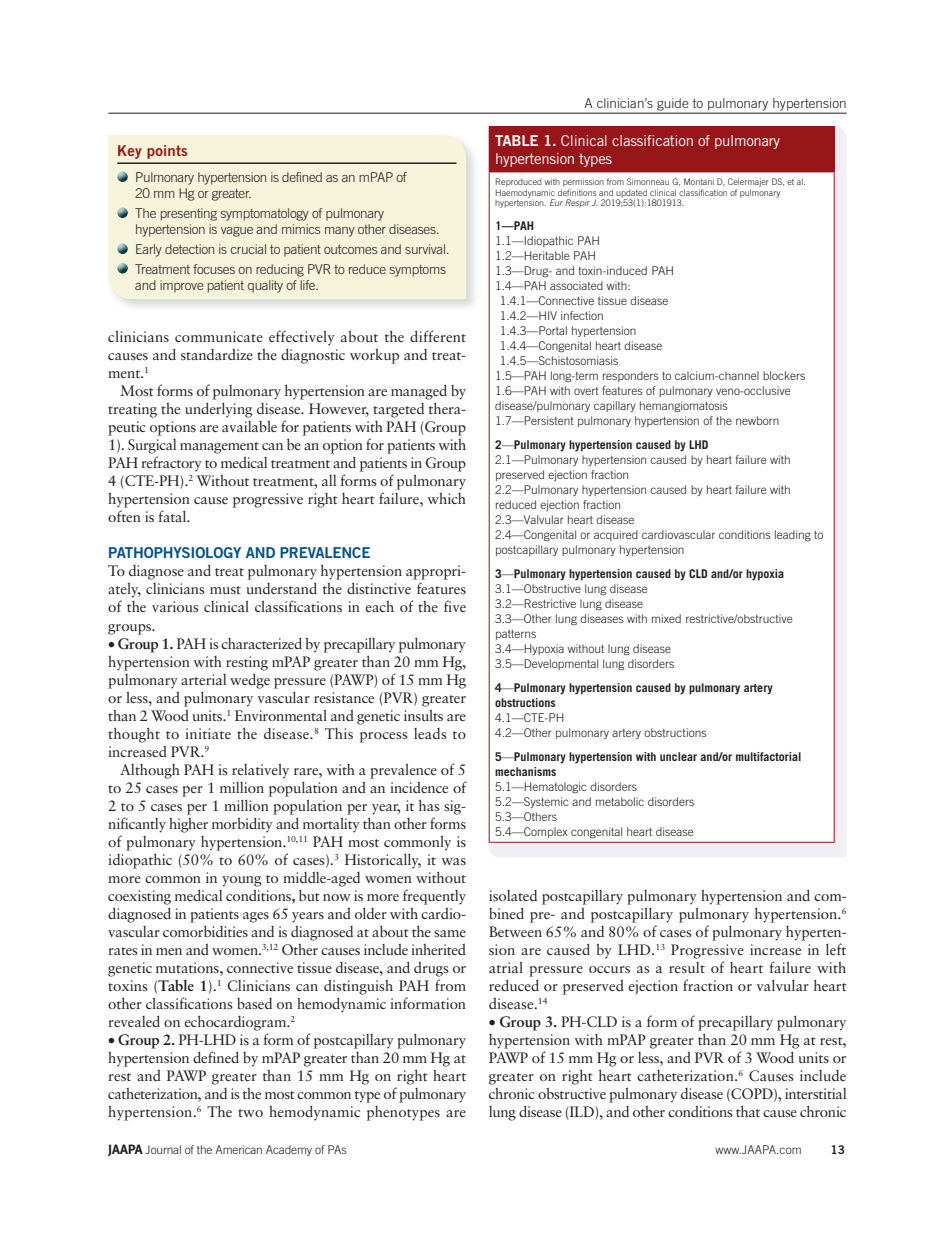
<style>
.page{position:relative;width:946px;height:1243px;background:#fff}
.page>*{position:absolute;margin:0;border:0;box-sizing:border-box;transform-origin:0 0}
.t1{font:15px/18px "Sabon";letter-spacing:-.01em;color:#231f20;text-align:justify}
.t2{font:15px/18px "Trade Gothic";letter-spacing:-.02em;color:#fff}
.t3{font:15px "Trade Gothic Bold Two";letter-spacing:-.01em;color:#01518b}
.t4{font:15px "Trade Gothic Bold Two";letter-spacing:.015em;color:#961619}
.t5{font:300 13.5px/16.5px "Trade Gothic";letter-spacing:-.02em;color:#231f20}
.t6{font:300 13.5px "Trade Gothic";letter-spacing:.005em;color:#231f20}
.t7{font:300 12px/15px "Trade Gothic";color:#231f20}
.t8{font:700 12px/15px "Trade Gothic";color:#231f20}
.t9{font:12px "Trade Gothic Bold Two";color:#231f20}
.t10{font:300 9px/10.5px "Trade Gothic";color:#231f20}
.s1{font-weight:700}
.s2{font-family:"Trade Gothic Bold Two"}
.s3{font-style:italic}
.s4{font-weight:300}
.s5{font-family:"Meta Plus";font-weight:700;font-size:13.5px}
</style>
<div class="page">
<hr style="left:108px;top:113px;width:738px;height:1px;background:#231f20">
<div style="left:105px;top:132px;width:375px;height:180px;background:#231f20;opacity:.18"></div>
<div style="left:108px;top:135px;width:358px;height:164px;background:#f6f4da"></div>
<hr style="left:117px;top:162px;width:339px;height:2px;background:#231f20">
<svg style="left:117px;top:171px;width:11px;height:11px"></svg>
<svg style="left:117px;top:207px;width:11px;height:11px"></svg>
<svg style="left:117px;top:243px;width:11px;height:11px"></svg>
<svg style="left:117px;top:263px;width:11px;height:10px"></svg>
<svg style="left:489px;top:126px;width:357px;height:731px;fill:#f0f0f4"></svg>
<div style="left:489px;top:127px;width:345px;height:45px;background:#961619"></div>
<div style="left:489px;top:172px;width:345px;height:670px;background:#fff"></div>
<hr style="left:489px;top:172px;width:1px;height:669px;background:#961619">
<hr style="left:833px;top:172px;width:1px;height:669px;background:#961619">
<hr style="left:489px;top:841px;width:345px;height:1px;background:#961619">
<hr style="left:489px;top:126px;width:345px;height:1px;background:#961619">
<p class="t4" style="left:117px;top:142px;width:72px">Key points</p>
<p class="t5" style="left:135px;top:169px;width:273px">Pulmonary hypertension is defined as an mPAP of<br>20 mm Hg or greater.</p>
<p class="t5" style="left:135px;top:205px;width:306px">The presenting symptomatology of pulmonary hypertension is vague and mimics many other diseases.</p>
<p class="t5" style="left:135px;top:239px;width:316px;line-height:19.5px">Early detection is crucial to patient outcomes and survival.<br>Treatment focuses on reducing PVR to reduce symptoms</p>
<p class="t5" style="left:135px;top:277px;width:185px">and improve patient quality of life.</p>
<p class="t1" style="left:108px;top:328px;width:359px">clinicians communicate effectively about the different causes and standardize the diagnostic workup and treat&shy;ment.<sup>1</sup></p>
<p class="t1" style="left:108px;top:382px;width:360px;text-indent:12px">Most forms of pulmonary hypertension are managed by treating the underlying disease. However, targeted thera&shy;peutic options are available for patients with PAH (Group 1). Surgical management can be an option for patients with PAH refractory to medical treatment and patients in Group 4 (CTE-PH).<sup>2</sup> Without treatment, all forms of pulmonary hypertension cause progressive right heart failure, which often is fatal.</p>
<p class="t3" style="left:108px;top:544px;width:264px">PATHOPHYSIOLOGY AND PREVALENCE</p>
<p class="t1" style="left:108px;top:562px;width:359px">To diagnose and treat pulmonary hypertension appropri&shy;ately, clinicians must understand the distinctive features of the various clinical classifications in each of the five groups.</p>
<p class="t1" style="left:108px;top:634px;width:359px">• <span class="s1">Group 1.</span> PAH is characterized by precapillary pulmonary hypertension with resting mPAP greater than 20 mm Hg, pulmonary arterial wedge pressure (PAWP) of 15 mm Hg or less, and pulmonary vascular resistance (PVR) greater than 2 Wood units.<sup>1</sup> Environmental and genetic insults are thought to initiate the disease.<sup>8</sup> This process leads to increased PVR.<sup>9</sup></p>
<p class="t1" style="left:108px;top:760px;width:359px;text-indent:12px">Although PAH is relatively rare, with a prevalence of 5 to 25 cases per 1 million population and an incidence of 2 to 5 cases per 1 million population per year, it has sig&shy;nificantly higher morbidity and mortality than other forms of pulmonary hypertension.<sup>10,11</sup> PAH most commonly is idiopathic (50% to 60% of cases).<sup>3</sup> Historically, it was more common in young to middle-aged women without coexisting medical conditions<span class="s1">,</span> but now is more frequently diagnosed in patients ages 65 years and older with cardio&shy;vascular comorbidities and is diagnosed at about the same rates in men and women.<sup>3,12</sup> Other causes include inherited genetic mutations, connective tissue disease, and drugs or toxins (<span class="s1">Table 1</span>).<sup>1</sup> Clinicians can distinguish PAH from other classifications based on hemodynamic information revealed on echocardiogram.<sup>2</sup></p>
<p class="t1" style="left:108px;top:1030px;width:359px">• <span class="s1">Group 2.</span> PH-LHD is a form of postcapillary pulmonary hypertension defined by mPAP greater than 20 mm Hg at rest and PAWP greater than 15 mm Hg on right heart catheterization, and is the most common type of pulmonary hypertension.<sup>6</sup> The two hemodynamic phenotypes are</p>
<p class="t6" style="left:584px;top:95px;width:263px">A clinician’s guide to pulmonary hypertension</p>
<p class="t2" style="left:495px;top:132px;width:286px"><span class="s2">TABLE 1.</span> Clinical classification of pulmonary hypertension types</p>
<p class="t10" style="left:495px;top:176px;width:312px">Reproduced with permission from Simonneau G, Montani D, Celermajer DS, et al.<br>Haemodynamic definitions and updated clinical classification of pulmonary hypertension. <span class="s3">Eur Respir J.</span> 2019;53(1):1801913.</p>
<p class="t8" style="left:495px;top:218px;width:40px">1—PAH</p>
<p class="t7" style="left:495px;top:233px;width:106px">1.1—Idiopathic PAH</p>
<p class="t7" style="left:495px;top:248px;width:102px">1.2—Heritable PAH</p>
<p class="t7" style="left:495px;top:263px;width:180px">1.3—Drug- and toxin-induced PAH</p>
<p class="t7" style="left:495px;top:278px;width:137px">1.4—PAH associated with:</p>
<p class="t7" style="left:499px;top:293px;width:170px">1.4.1—Connective tissue disease</p>
<p class="t7" style="left:499px;top:308px;width:106px">1.4.2—HIV infection</p>
<p class="t7" style="left:499px;top:323px;width:138px">1.4.3—Portal hypertension</p>
<p class="t7" style="left:499px;top:338px;width:164px">1.4.4—Congenital heart disease</p>
<p class="t7" style="left:499px;top:353px;width:120px">1.4.5—Schistosomiasis</p>
<p class="t7" style="left:495px;top:368px;width:312px">1.5—PAH long-term responders to calcium-channel blockers</p>
<p class="t7" style="left:495px;top:383px;width:297px">1.6—PAH with overt features of pulmonary veno-occlusive</p>
<p class="t7" style="left:495px;top:398px;width:234px">disease/pulmonary capillary hemangiomatosis</p>
<p class="t7" style="left:495px;top:413px;width:286px">1.7—Persistent pulmonary hypertension of the newborn</p>
<p class="t7" style="left:495px;top:437px;width:330px"><span class="s1">2</span>—<span class="s1">Pulmonary hypertension caused by LHD<br></span>2.1—Pulmonary hypertension caused by heart failure with preserved ejection fraction<br>2.2—Pulmonary hypertension caused by heart failure with reduced ejection fraction<br>2.3—Valvular heart disease<br>2.4—Congenital or acquired cardiovascular conditions leading to postcapillary pulmonary hypertension</p>
<p class="t7" style="left:495px;top:566px;width:299px"><span class="s1">3</span>—<span class="s1">Pulmonary hypertension caused by CLD and/or hypoxia </span>3.1—Obstructive lung disease<br>3.2—Restrictive lung disease<br>3.3—Other lung diseases with mixed restrictive/obstructive patterns<br>3.4—Hypoxia without lung disease<br>3.5—Developmental lung disorders</p>
<p class="t8" style="left:495px;top:680px;width:279px">4<span class="s4">—</span>Pulmonary hypertension caused by pulmonary artery obstructions</p>
<p class="t7" style="left:495px;top:710px;width:213px">4.1—CTE-PH<br>4.2—Other pulmonary artery obstructions</p>
<p class="t8" style="left:495px;top:749px;width:308px">5<span class="s4">—</span>Pulmonary hypertension with unclear and/or multifactorial mechanisms</p>
<p class="t7" style="left:495px;top:779px;width:201px">5.1—Hematologic disorders<br>5.2—Systemic and metabolic disorders<br>5.3—Others<br>5.4—Complex congenital heart disease</p>
<p class="t1" style="left:488px;top:886px;width:359px">isolated postcapillary pulmonary hypertension and com&shy;bined pre- and postcapillary pulmonary hypertension.<sup>6<br></sup>Between 65% and 80% of cases of pulmonary hyperten&shy;sion are caused by LHD.<sup>13</sup> Progressive increase in left atrial pressure occurs as a result of heart failure with reduced or preserved ejection fraction or valvular heart disease.<sup>14</sup></p>
<p class="t1" style="left:488px;top:1012px;width:360px">• <span class="s1">Group 3.</span> PH-CLD is a form of precapillary pulmonary hypertension with mPAP greater than 20 mm Hg at rest, PAWP of 15 mm Hg or less, and PVR of 3 Wood units or greater on right heart catheterization.<sup>6</sup> Causes include chronic obstructive pulmonary disease (COPD), interstitial lung disease (ILD), and other conditions that cause chronic</p>
<p class="t7" style="left:108px;top:1141px;width:240px"><span class="s5">JAAPA</span> Journal of the American Academy of PAs</p>
<p class="t7" style="left:715px;top:1141px;width:88px">www.JAAPA.com</p>
<p class="t9" style="left:830px;top:1141px;width:16px">13</p>
</div>
